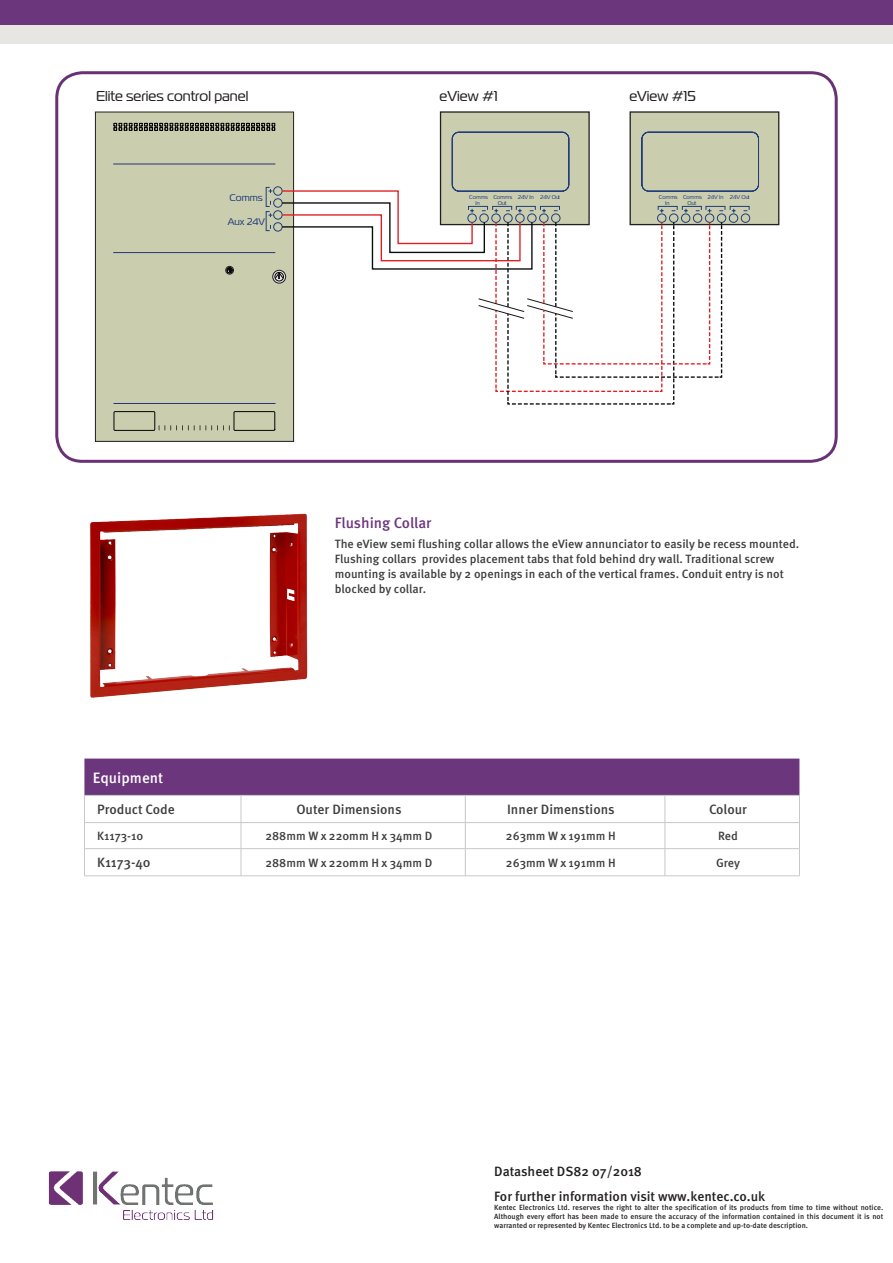
<style>
.page{position:relative;width:893px;height:1263px;background:#fff}
.page>*{position:absolute;margin:0;border:0;box-sizing:border-box;transform-origin:0 0}
.t1{font:500 15px "Meta Pro";color:#6c367d}
.t2{font:500 15px "Meta Pro";color:#fff}
.t3{font:14.4px "Magistral";color:#231e20}
.t4{font:500 13.5px "Meta Pro";color:#231f20}
.Table_-_Headers{font:500 13.5px "Meta Pro";color:#3e3e3f}
.Table_-_Headers-2{font:500 12px/15px "Meta Pro";color:#3e3e3f}
.t5{font:9.6px "Magistral";color:#213d7b}
.t6{font:500 7.5px/9px "Meta Pro";color:#231f20;text-align:justify}
.t7{font:5.55px/5.6px "Magistral";color:#213d7b;text-align:center}
</style>
<div class="page">
<div style="left:0;top:25px;width:893px;height:18px;background:#e8e6e3"></div>
<div style="left:0;top:0;width:893px;height:25px;background:#6c367d"></div>
<img style="left:48px;top:1171px;width:166px;height:49px">
<div style="left:440px;top:112px;width:149px;height:113px;background:#cacdae"></div>
<div style="left:630px;top:112px;width:149px;height:113px;background:#cacdae"></div>
<div style="left:629px;top:111px;width:150px;height:114px;border:1px solid #231f20"></div>
<div style="left:95px;top:112px;width:199px;height:329px;background:#cacdae"></div>
<div style="left:95px;top:112px;width:199px;height:330px;border:1px solid #231f20"></div>
<svg style="left:113px;top:411px;width:162px;height:20px"></svg>
<svg style="left:114px;top:123px;width:645px;height:282px"></svg>
<img style="left:90px;top:513px;width:218px;height:185px">
<svg style="left:84px;top:758px;width:716px;height:117px"></svg>
<hr style="left:84px;top:875px;width:157px;height:1px;background:#c7c8ca">
<hr style="left:241px;top:875px;width:224px;height:1px;background:#c7c8ca">
<hr style="left:465px;top:875px;width:200px;height:1px;background:#c7c8ca">
<hr style="left:665px;top:875px;width:135px;height:1px;background:#c7c8ca">
<div style="left:55px;top:71px;width:783px;height:392px;border:3px solid #693275;border-radius:26px"></div>
<p class="t3" style="left:96px;top:87px;width:154px">Elite series control panel</p>
<p class="t3" style="left:440px;top:87px;width:59px">eView #1</p>
<p class="t3" style="left:629px;top:87px;width:68px">eView #15</p>
<p class="t5" style="left:230px;top:192px;width:35px">Comms</p>
<p class="t7" style="left:708px;top:194px;width:43px">24V In 24V Out</p>
<p class="t5" style="left:228px;top:215px;width:39px">Aux 24V</p>
<p class="t7" style="left:469px;top:194px;width:20px">Comms<br>In</p>
<p class="t7" style="left:493px;top:194px;width:20px">Comms<br>Out</p>
<p class="t7" style="left:518px;top:194px;width:43px">24V In 24V Out</p>
<p class="t7" style="left:659px;top:194px;width:20px">Comms<br>In</p>
<p class="t7" style="left:683px;top:194px;width:20px">Comms<br>Out</p>
<p class="t1" style="left:335px;top:511px;width:98px">Flushing Collar</p>
<p class="Table_-_Headers-2" style="left:335px;top:535px;width:466px">The eView semi flushing collar allows the eView annunciator to easily be recess mounted.<br>Flushing collars provides placement tabs that fold behind dry wall. Traditional screw mounting is available by 2 openings in each of the vertical frames. Conduit entry is not blocked by collar.</p>
<p class="t2" style="left:93px;top:766px;width:72px">Equipment</p>
<p class="Table_-_Headers" style="left:97px;top:799px;width:79px">Product Code</p>
<p class="Table_-_Headers" style="left:296px;top:799px;width:107px">Outer Dimensions</p>
<p class="Table_-_Headers" style="left:507px;top:799px;width:109px">Inner Dimenstions</p>
<p class="Table_-_Headers" style="left:709px;top:799px;width:39px">Colour</p>
<p class="Table_-_Headers-2" style="left:97px;top:828px;width:48px">K1173-10</p>
<p class="Table_-_Headers-2" style="left:265px;top:828px;width:169px">288mm W x 220mm H x 34mm D</p>
<p class="Table_-_Headers-2" style="left:506px;top:828px;width:111px">263mm W x 191mm H</p>
<p class="Table_-_Headers-2" style="left:718px;top:828px;width:21px">Red</p>
<p class="Table_-_Headers" style="left:97px;top:852px;width:55px">K1173-40</p>
<p class="Table_-_Headers-2" style="left:265px;top:854px;width:169px">288mm W x 220mm H x 34mm D</p>
<p class="Table_-_Headers-2" style="left:506px;top:854px;width:111px">263mm W x 191mm H</p>
<p class="Table_-_Headers-2" style="left:716px;top:854px;width:25px">Grey</p>
<p class="t4" style="left:494px;top:1161px;width:149px">Datasheet DS82 07/2018</p>
<p class="t4" style="left:494px;top:1185px;width:273px">For further information visit www.kentec.co.uk</p>
<p class="t6" style="left:494px;top:1202px;width:391px">Kentec Electronics Ltd. reserves the right to alter the specification of its products from time to time without notice.<br>Although every effort has been made to ensure the accuracy of the information contained in this document it is not warranted or represented by Kentec Electronics Ltd. to be a complete and up-to-date description.</p>
</div>
